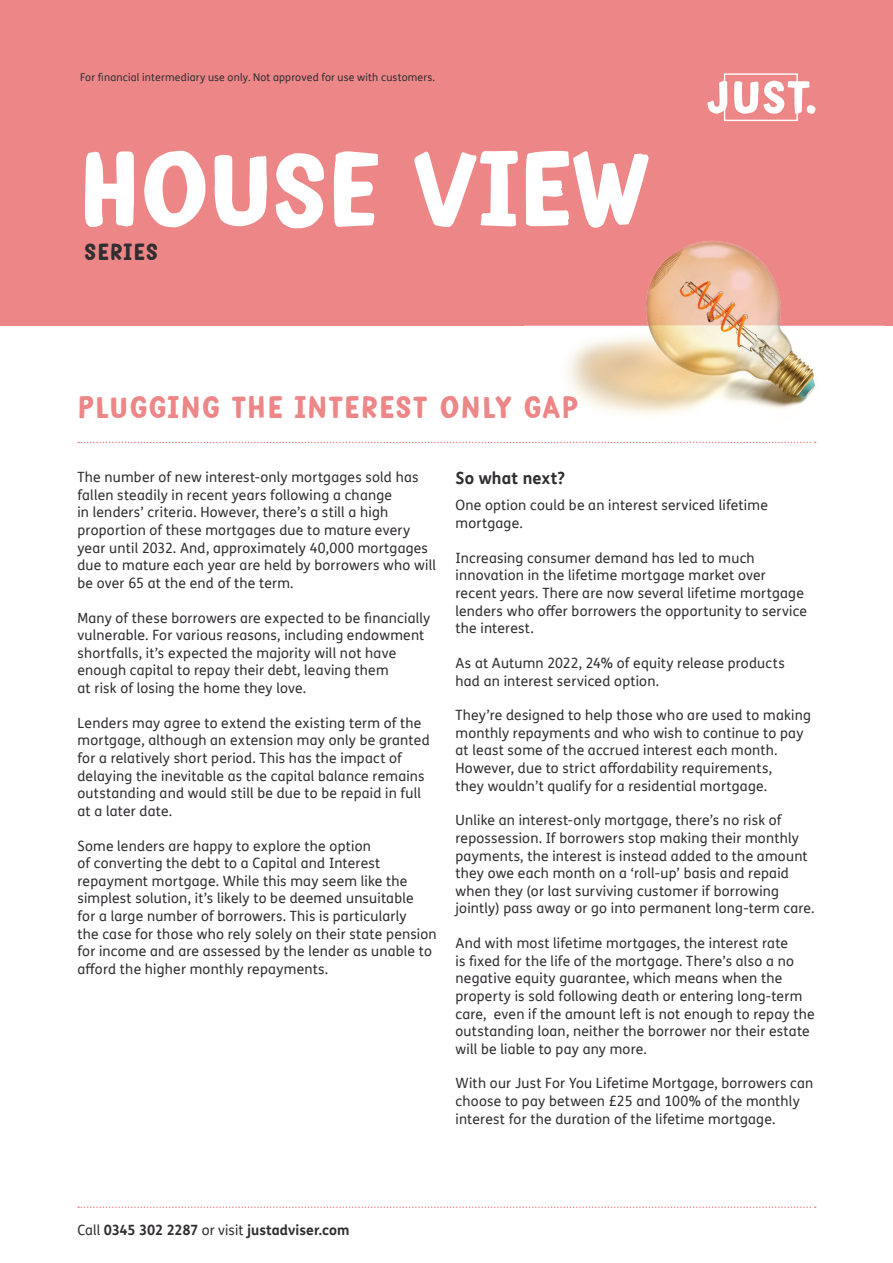
<style>
.page{position:relative;width:893px;height:1263px;background:#fff}
.page>*{position:absolute;margin:0;border:0;box-sizing:border-box;transform-origin:0 0}
.Think__Technical__Ho{font:126px "Just Script";letter-spacing:-.005em;color:#fff}
.Intro_Text{font:36px "Just Script";letter-spacing:.035em;color:#ed8787}
.Think__Technical__Ho-2{font:27px "Just Script";letter-spacing:.045em;color:#312e31}
.Subheading_1{font:700 16.5px "Just Sans";letter-spacing:.01em;color:#312e31}
.Body_Copy{font:13.8px/17.7px "Just Sans";letter-spacing:.015em;color:#312e31}
.Footer_CTA{font:700 13.8px "Just Sans";color:#312e31}
.FI_Use_Only_Warning{font:10.5px "Just Sans";letter-spacing:.015em;color:#312e31}
.s1{font-weight:400}
</style>
<div class="page">
<div style="left:0;top:0;width:893px;height:325px;background:#ed8787"></div>
<div style="left:724px;top:73px;width:74px;height:48px;border:1px solid #fff"></div>
<svg style="left:707px;top:81px;width:21px;height:33px"></svg>
<svg style="left:734px;top:81px;width:81px;height:33px"></svg>
<svg style="left:78px;top:1206px;width:738px;height:2px"></svg>
<img style="left:525px;top:241px;width:360px;height:203px">
<svg style="left:78px;top:442px;width:738px;height:1px"></svg>
<p class="FI_Use_Only_Warning" style="left:80px;top:70px;width:356px">For financial intermediary use only. Not approved for use with customers.</p>
<p class="Think__Technical__Ho" style="left:77px;top:140px;width:573px">HOUSE VIEW</p>
<p class="Think__Technical__Ho-2" style="left:85px;top:241px;width:75px">SERIES</p>
<p class="Intro_Text" style="left:77px;top:393px;width:502px">PLUGGING THE INTEREST ONLY GAP</p>
<p class="Body_Copy" style="left:77px;top:468px;width:360px">The number of new interest-only mortgages sold has fallen steadily in recent years following a change<br>in lenders’ criteria. However, there’s a still a high proportion of these mortgages due to mature every year until 2032. And, approximately 40,000 mortgages due to mature each year are held by borrowers who will be over 65 at the end of the term.</p>
<p class="Body_Copy" style="left:77px;top:609px;width:354px">Many of these borrowers are expected to be financially vulnerable. For various reasons, including endowment shortfalls, it’s expected the majority will not have enough capital to repay their debt, leaving them<br>at risk of losing the home they love.</p>
<p class="Body_Copy" style="left:77px;top:714px;width:354px">Lenders may agree to extend the existing term of the mortgage, although an extension may only be granted for a relatively short period. This has the impact of delaying the inevitable as the capital balance remains outstanding and would still be due to be repaid in full at a later date.</p>
<p class="Body_Copy" style="left:77px;top:836px;width:361px">Some lenders are happy to explore the option<br>of converting the debt to a Capital and Interest repayment mortgage. While this may seem like the simplest solution, it’s likely to be deemed unsuitable<br>for a large number of borrowers. This is particularly<br>the case for those who rely solely on their state pension for income and are assessed by the lender as unable to afford the higher monthly repayments.</p>
<p class="Subheading_1" style="left:455px;top:466px;width:111px">So what next?</p>
<p class="Body_Copy" style="left:455px;top:496px;width:314px">One option could be an interest serviced lifetime mortgage.</p>
<p class="Body_Copy" style="left:455px;top:549px;width:353px">Increasing consumer demand has led to much innovation in the lifetime mortgage market over recent years. There are now several lifetime mortgage lenders who offer borrowers the opportunity to service the interest.</p>
<p class="Body_Copy" style="left:455px;top:654px;width:331px">As at Autumn 2022, 24% of equity release products had an interest serviced option.</p>
<p class="Body_Copy" style="left:455px;top:706px;width:357px">They’re designed to help those who are used to making monthly repayments and who wish to continue to pay at least some of the accrued interest each month.<br>However, due to strict affordability requirements,<br>they wouldn’t qualify for a residential mortgage.</p>
<p class="Body_Copy" style="left:455px;top:811px;width:361px">Unlike an interest-only mortgage, there’s no risk of repossession. If borrowers stop making their monthly payments, the interest is instead added to the amount they owe each month on a ‘roll-up’ basis and repaid when they (or last surviving customer if borrowing jointly) pass away or go into permanent long-term care.</p>
<p class="Body_Copy" style="left:455px;top:934px;width:361px">And with most lifetime mortgages, the interest rate<br>is fixed for the life of the mortgage. There’s also a no negative equity guarantee, which means when the property is sold following death or entering long-term care, even if the amount left is not enough to repay the outstanding loan, neither the borrower nor their estate will be liable to pay any more.</p>
<p class="Body_Copy" style="left:455px;top:1074px;width:359px">With our Just For You Lifetime Mortgage, borrowers can choose to pay between £25 and 100% of the monthly interest for the duration of the lifetime mortgage.</p>
<p class="Footer_CTA" style="left:77px;top:1220px;width:274px"><span class="s1">Call</span> 0345 302 2287 <span class="s1">or visit</span> justadviser.com</p>
</div>
